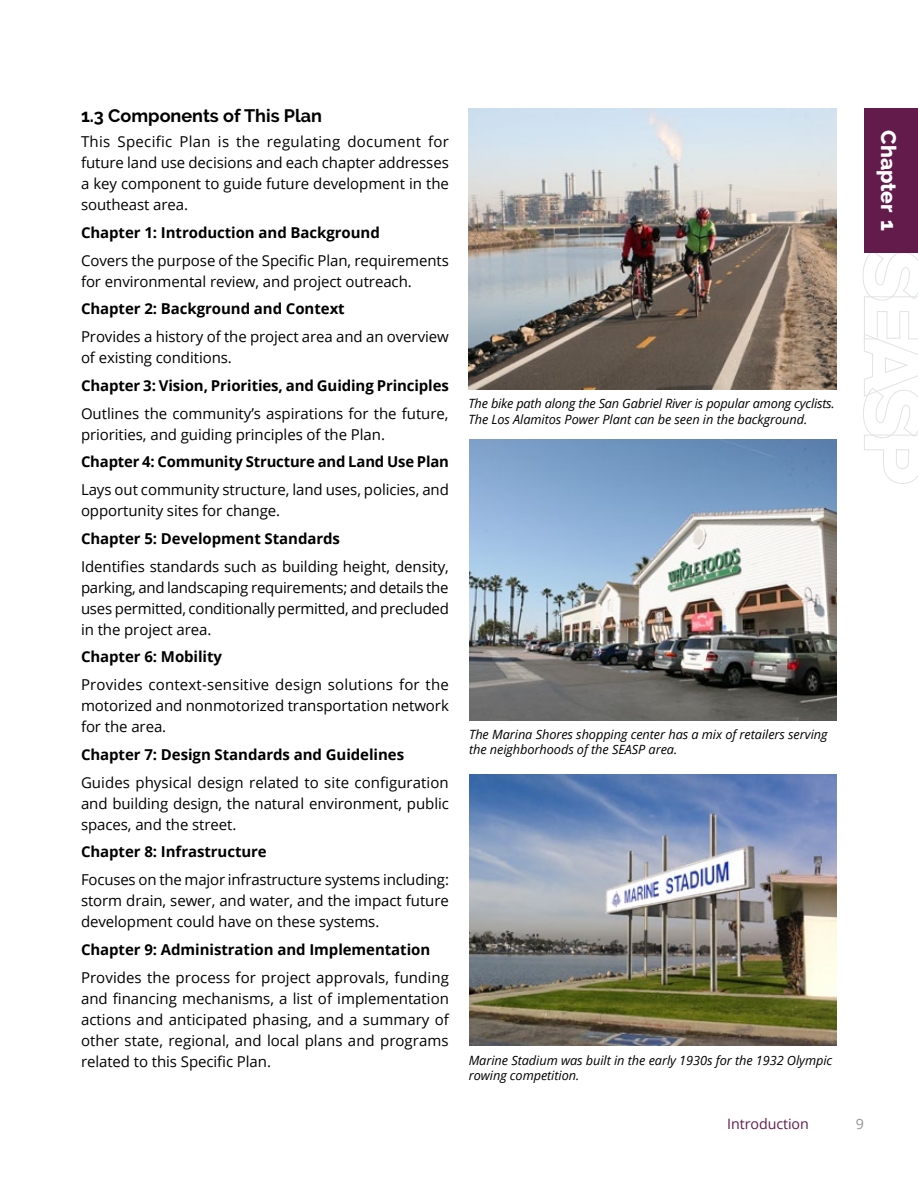
<style>
.page{position:relative;width:918px;height:1188px;background:#fff}
.page>*{position:absolute;margin:0;border:0;box-sizing:border-box;transform-origin:0 0}
.t1{font:800 21px "Raleway";color:#fff}
.t2{font:700 18px "Raleway";color:#000}
.t3{font:15px/21px "Open Sans";letter-spacing:-.005em;color:#000;text-align:justify}
.t4{font:700 15px "Open Sans";letter-spacing:-.005em;color:#000}
.t5{font:14.25px "Open Sans";letter-spacing:-.005em;color:#621b4b}
.t6{font:14.25px "Open Sans";color:#939598}
.t7{font:italic 12.75px/15.3px "Open Sans";letter-spacing:-.005em;color:#000}
</style>
<div class="page">
<svg style="left:863px;top:253px;width:55px;height:231px"></svg>
<div style="left:864px;top:108px;width:54px;height:145px;background:#621b4b"></div>
<img style="left:469px;top:775px;width:368px;height:271px">
<img style="left:469px;top:439px;width:368px;height:281px">
<img style="left:468px;top:109px;width:369px;height:281px">
<p class="t2" style="left:81px;top:105px;width:243px">1.3 Components of This Plan</p>
<p class="t3" style="left:81px;top:131px;width:370px">This Specific Plan is the regulating document for future land use decisions and each chapter addresses a key component to guide future development in the southeast area.</p>
<p class="t4" style="left:81px;top:222px;width:300px">Chapter 1: Introduction and Background</p>
<p class="t3" style="left:81px;top:249px;width:369px">Covers the purpose of the Specific Plan, requirements for environmental review, and project outreach.</p>
<p class="t4" style="left:81px;top:298px;width:265px">Chapter 2: Background and Context</p>
<p class="t3" style="left:81px;top:326px;width:369px">Provides a history of the project area and an overview of existing conditions.</p>
<p class="t4" style="left:81px;top:375px;width:369px">Chapter 3: Vision, Priorities, and Guiding Principles</p>
<p class="t3" style="left:81px;top:402px;width:369px">Outlines the community’s aspirations for the future, priorities, and guiding principles of the Plan.</p>
<p class="t4" style="left:81px;top:451px;width:370px">Chapter 4: Community Structure and Land Use Plan</p>
<p class="t3" style="left:81px;top:479px;width:369px">Lays out community structure, land uses, policies, and opportunity sites for change.</p>
<p class="t4" style="left:81px;top:528px;width:261px">Chapter 5: Development Standards</p>
<p class="t3" style="left:81px;top:555px;width:370px">Identifies standards such as building height, density, parking, and landscaping requirements; and details the uses permitted, conditionally permitted, and precluded in the project area.</p>
<p class="t4" style="left:81px;top:646px;width:143px">Chapter 6: Mobility</p>
<p class="t3" style="left:81px;top:674px;width:369px">Provides context-sensitive design solutions for the motorized and nonmotorized transportation network for the area.</p>
<p class="t4" style="left:81px;top:744px;width:325px">Chapter 7: Design Standards and Guidelines</p>
<p class="t3" style="left:81px;top:771px;width:369px">Guides physical design related to site configuration and building design, the natural environment, public spaces, and the street.</p>
<p class="t4" style="left:81px;top:841px;width:187px">Chapter 8: Infrastructure</p>
<p class="t3" style="left:81px;top:869px;width:369px">Focuses on the major infrastructure systems including: storm drain, sewer, and water, and the impact future development could have on these systems.</p>
<p class="t4" style="left:81px;top:939px;width:351px">Chapter 9: Administration and Implementation</p>
<p class="t3" style="left:81px;top:966px;width:370px">Provides the process for project approvals, funding and financing mechanisms, a list of implementation actions and anticipated phasing, and a summary of other state, regional, and local plans and programs related to this Specific Plan.</p>
<h1 class="t1" style="left:900px;top:130px;width:102px;rotate:90deg">Chapter 1</h1>
<p class="t7" style="left:468px;top:396px;width:368px">The bike path along the San Gabriel River is popular among cyclists.<br>The Los Alamitos Power Plant can be seen in the background.</p>
<p class="t7" style="left:469px;top:726px;width:360px">The Marina Shores shopping center has a mix of retailers serving the neighborhoods of the SEASP area.</p>
<p class="t7" style="left:469px;top:1052px;width:365px">Marine Stadium was built in the early 1930s for the 1932 Olympic rowing competition.</p>
<p class="t5" style="left:727px;top:1114px;width:83px">Introduction</p>
<p class="t6" style="left:856px;top:1114px;width:10px">9</p>
</div>
